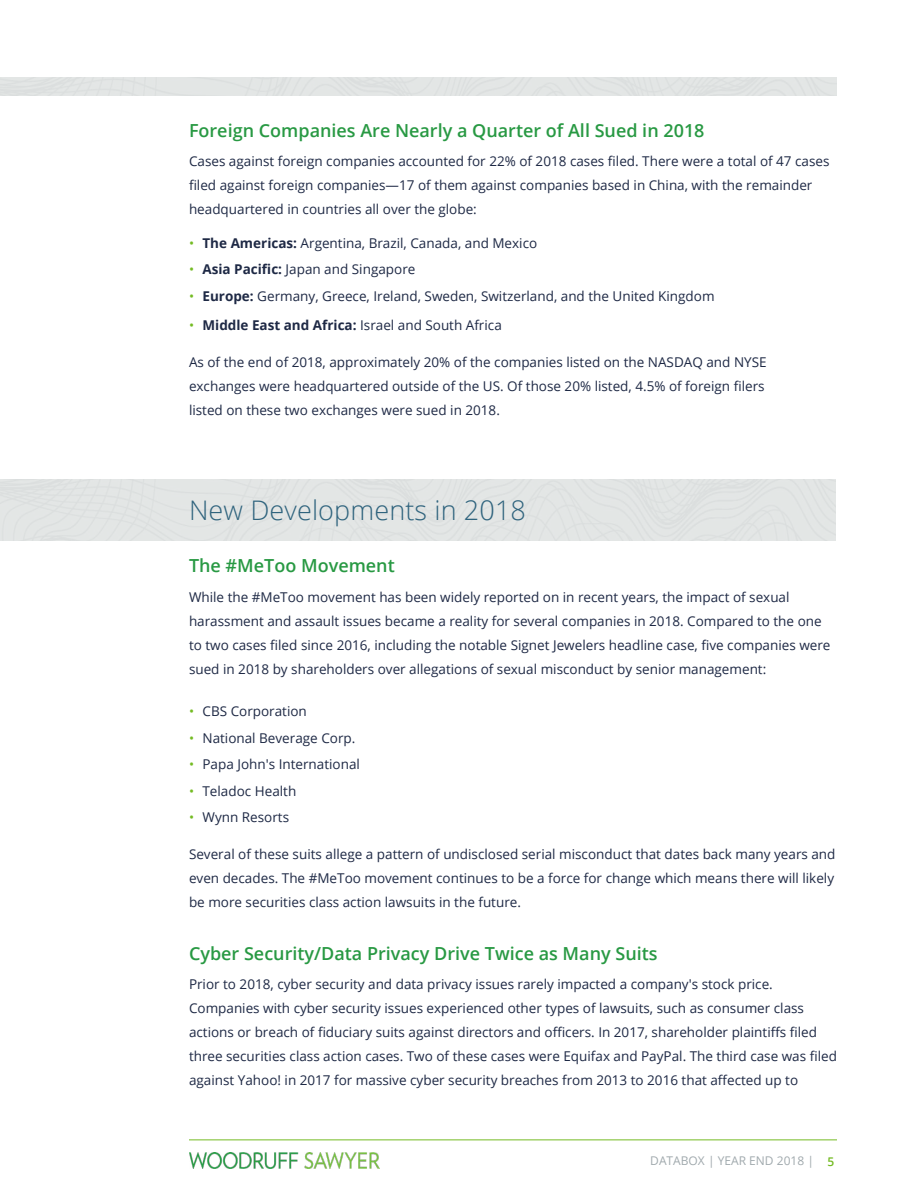
<style>
.page{position:relative;width:918px;height:1188px;background:#fff}
.page>*{position:absolute;margin:0;border:0;box-sizing:border-box;transform-origin:0 0}
.t1{font:300 27px "Open Sans";letter-spacing:.005em;color:#30647e}
.t2{font:600 18px "Open Sans";color:#289943}
.t3{font:13.5px/24px "Open Sans";color:#1e2945}
.t4{font:700 13.5px "Open Sans";color:#1e2945}
.t5{font:12px "Open Sans";color:#a0a9ad}
.s1{color:#74bb23}
.s2{font-weight:700}
.s3{font-weight:400;color:#74bb23}
.s4{font-weight:400}
.s5{font-weight:600;color:#74bb23}
</style>
<div class="page">
<img style="left:189px;top:1153px;width:191px;height:15px">
<hr style="left:189px;top:1139px;width:648px;height:1px;background:#74bb23">
<h2 class="t2" style="left:189px;top:118px;width:517px">Foreign Companies Are Nearly a Quarter of All Sued in 2018</h2>
<p class="t3" style="left:189px;top:149px;width:642px">Cases against foreign companies accounted for 22% of 2018 cases filed. There were a total of 47 cases filed against foreign companies—17 of them against companies based in China, with the remainder headquartered in countries all over the globe:</p>
<p class="t3" style="left:189px;top:231px;width:350px"><span class="s1">•</span> <span class="s2">The Americas:</span> Argentina, Brazil, Canada, and Mexico</p>
<p class="t3" style="left:189px;top:257px;width:228px"><span class="s1">•</span> <span class="s2">Asia Pacific:</span> Japan and Singapore</p>
<p class="t3" style="left:189px;top:283px;width:527px"><span class="s1">•</span> <span class="s2">Europe:</span> Germany, Greece, Ireland, Sweden, Switzerland, and the United Kingdom</p>
<p class="t4" style="left:189px;top:316px;width:314px"><span class="s3">•</span> Middle East and Africa: <span class="s4">Israel and South Africa</span></p>
<p class="t3" style="left:189px;top:350px;width:579px">As of the end of 2018, approximately 20% of the companies listed on the NASDAQ and NYSE exchanges were headquartered outside of the US. Of those 20% listed, 4.5% of foreign filers listed on these two exchanges were sued in 2018.</p>
<h1 class="t1" style="left:189px;top:491px;width:338px">New Developments in 2018</h1>
<h2 class="t2" style="left:189px;top:554px;width:207px">The #MeToo Movement</h2>
<p class="t3" style="left:189px;top:585px;width:643px">While the #MeToo movement has been widely reported on in recent years, the impact of sexual harassment and assault issues became a reality for several companies in 2018. Compared to the one to two cases filed since 2016, including the notable Signet Jewelers headline case, five companies were sued in 2018 by shareholders over allegations of sexual misconduct by senior management:</p>
<p class="t3" style="left:189px;top:699px;width:119px"><span class="s1">•</span> CBS Corporation</p>
<p class="t3" style="left:189px;top:726px;width:168px"><span class="s1">•</span> National Beverage Corp.</p>
<p class="t3" style="left:189px;top:752px;width:172px"><span class="s1">•</span> Papa John's International</p>
<p class="t3" style="left:189px;top:778px;width:109px"><span class="s1">•</span> Teladoc Health</p>
<p class="t3" style="left:189px;top:805px;width:102px"><span class="s1">•</span> Wynn Resorts</p>
<p class="t3" style="left:189px;top:842px;width:648px;text-align:justify">Several of these suits allege a pattern of undisclosed serial misconduct that dates back many years and even decades. The #MeToo movement continues to be a force for change which means there will likely be more securities class action lawsuits in the future.</p>
<h2 class="t2" style="left:189px;top:941px;width:470px">Cyber Security/Data Privacy Drive Twice as Many Suits</h2>
<p class="t3" style="left:189px;top:972px;width:650px">Prior to 2018, cyber security and data privacy issues rarely impacted a company's stock price.<br>Companies with cyber security issues experienced other types of lawsuits, such as consumer class actions or breach of fiduciary suits against directors and officers. In 2017, shareholder plaintiffs filed three securities class action cases. Two of these cases were Equifax and PayPal. The third case was filed against Yahoo! in 2017 for massive cyber security breaches from 2013 to 2016 that affected up to</p>
<p class="t5" style="left:650px;top:1152px;width:185px">DATABOX | YEAR END 2018 | <span class="s5">5</span></p>
</div>
